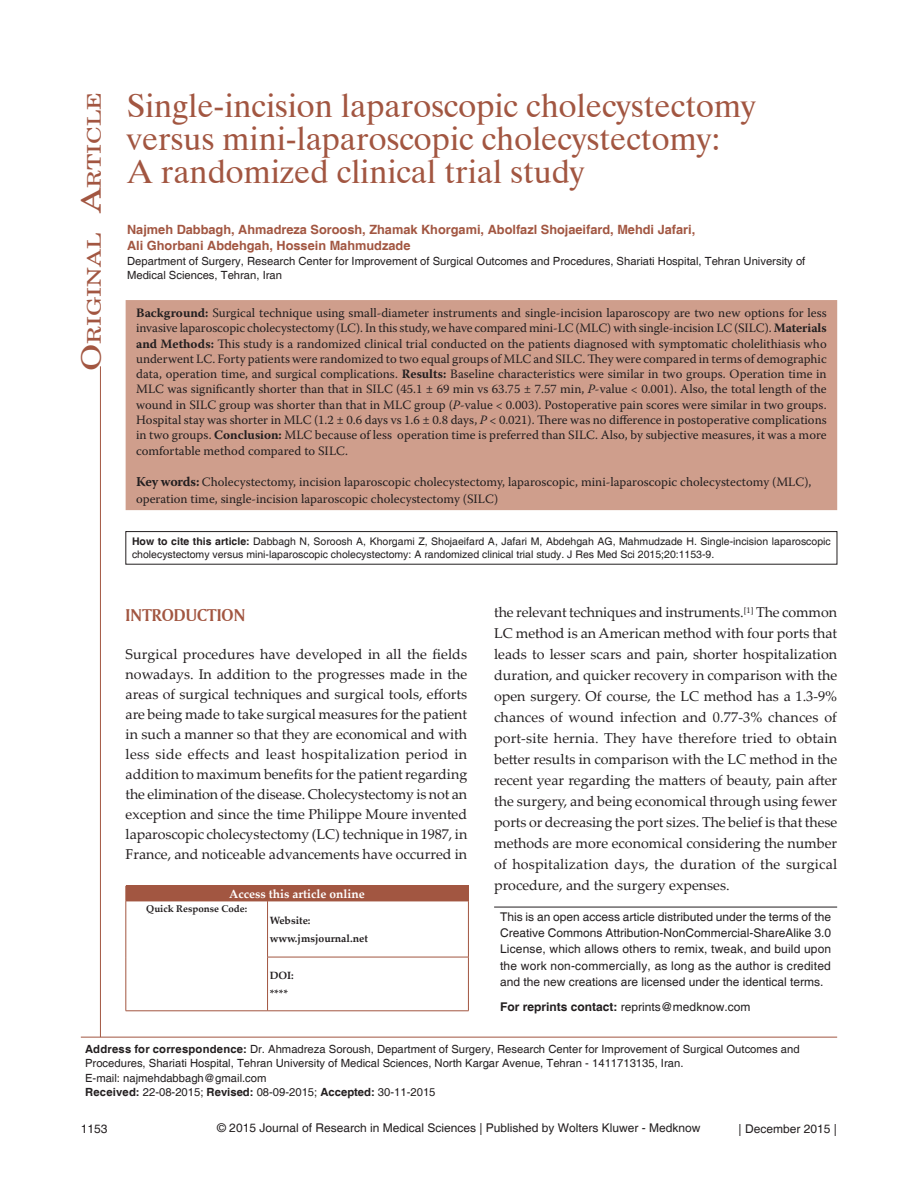
<style>
.page{position:relative;width:918px;height:1188px;background:#fff}
.page>*{position:absolute;margin:0;border:0;box-sizing:border-box;transform-origin:0 0}
.AT{font:33px/33px "Dutch 801 BT";color:#a25641}
.AH{font:18.9px "New Century Schlbk";color:#a25641;scale:1.3 1}
.t1{font:18px "Amerigo BT Bold A";color:#a25641}
.TX{font:14.25px/21px "Palatino Linotype";color:#231f20;text-align:justify}
.ABS{font:12.75px/15.3px "Warnock Pro";color:#231f20;text-align:justify}
.KWD{font:12.75px/16.5px "Warnock Pro";color:#231f20}
.AU{font:700 12.75px/16.5px "Helvetica";color:#a25641}
.C{font:12px/16.2px "Helvetica";color:#231f20;text-align:justify}
.AAO{font:700 12px "Palatino Linotype";color:#fff}
.ADD{font:11.25px/14.5px "Helvetica";color:#231f20}
.AFF{font:11.25px/14.7px "Helvetica";color:#231f20}
.HIS{font:11.25px "Helvetica";color:#231f20}
.SRC{font:10.5px/12.6px "Helvetica";color:#231f20}
.Web{font:700 10.5px/18.6px "Palatino Linotype";color:#231f20}
.QRC{font:700 9.75px "Palatino Linotype";color:#231f20}
.s1{font-size:27px}
.s2{font-weight:700}
.s3{font-style:italic}
.s4{font-weight:700;font-size:13.5px}
</style>
<div class="page">
<div style="left:126px;top:301px;width:710px;height:208px;background:#cf9e8c"></div>
<div style="left:126px;top:300px;width:711px;height:210px;border:2px solid #cf9e8c"></div>
<hr style="left:81px;top:1037px;width:756px;height:1px;background:#a25641">
<hr style="left:100px;top:366px;width:1px;height:671px;background:#a25641">
<hr style="left:494px;top:907px;width:343px;height:1px;background:#231f20">
<div style="left:126px;top:886px;width:342px;height:15px;background:#a25641"></div>
<svg style="left:468px;top:886px;width:1px;height:15px"></svg>
<hr style="left:126px;top:901px;width:1px;height:56px;background:#a25641">
<hr style="left:126px;top:957px;width:1px;height:54px;background:#a25641">
<hr style="left:126px;top:901px;width:142px;height:1px;background:#a25641">
<hr style="left:267px;top:901px;width:1px;height:56px;background:#a25641">
<hr style="left:268px;top:901px;width:201px;height:1px;background:#a25641">
<hr style="left:468px;top:901px;width:1px;height:56px;background:#a25641">
<hr style="left:126px;top:1011px;width:142px;height:1px;background:#a25641">
<hr style="left:267px;top:957px;width:1px;height:54px;background:#a25641">
<hr style="left:267px;top:957px;width:202px;height:1px;background:#a25641">
<hr style="left:468px;top:957px;width:1px;height:54px;background:#a25641">
<hr style="left:268px;top:1011px;width:201px;height:1px;background:#a25641">
<div style="left:126px;top:531px;width:711px;height:33px;border:1px solid #231f20"></div>
<p class="AH" style="left:83px;top:371px;width:216px;rotate:-90deg"><span class="s1">O</span>riginal <span class="s1">A</span>rticle</p>
<p class="AT" style="left:127px;top:89px;width:630px">Single-incision laparoscopic cholecystectomy versus mini-laparoscopic cholecystectomy:<br>A randomized clinical trial study</p>
<p class="AU" style="left:127px;top:221px;width:570px">Najmeh Dabbagh, Ahmadreza Soroosh, Zhamak Khorgami, Abolfazl Shojaeifard, Mehdi Jafari,<br>Ali Ghorbani Abdehgah, Hossein Mahmudzade</p>
<p class="AFF" style="left:127px;top:254px;width:680px">Department of Surgery, Research Center for Improvement of Surgical Outcomes and Procedures, Shariati Hospital, Tehran University of<br>Medical Sciences, Tehran, Iran</p>
<p class="ABS" style="left:136px;top:305px;width:692px"><span class="s2">Background:</span> Surgical technique using small-diameter instruments and single-incision laparoscopy are two new options for less invasive laparoscopic cholecystectomy (LC). In this study, we have compared mini-LC (MLC) with single-incision LC (SILC). <span class="s2">Materials and Methods:</span> This study is a randomized clinical trial conducted on the patients diagnosed with symptomatic cholelithiasis who underwent LC. Forty patients were randomized to two equal groups of MLC and SILC. They were compared in terms of demographic data, operation time, and surgical complications. <span class="s2">Results:</span> Baseline characteristics were similar in two groups. Operation time in MLC was significantly shorter than that in SILC (45.1 ± 69 min vs 63.75 ± 7.57 min, <span class="s3">P</span>-value &lt; 0.001). Also, the total length of the wound in SILC group was shorter than that in MLC group (<span class="s3">P</span>-value &lt; 0.003). Postoperative pain scores were similar in two groups.<br>Hospital stay was shorter in MLC (1.2 ± 0.6 days vs 1.6 ± 0.8 days, <span class="s3">P</span> &lt; 0.021). There was no difference in postoperative complications in two groups. <span class="s2">Conclusion:</span> MLC because of less operation time is preferred than SILC. Also, by subjective measures, it was a more comfortable method compared to SILC.</p>
<p class="KWD" style="left:136px;top:473px;width:677px"><span class="s4">Key words:</span> Cholecystectomy, incision laparoscopic cholecystectomy, laparoscopic, mini-laparoscopic cholecystectomy (MLC), operation time, single-incision laparoscopic cholecystectomy (SILC)</p>
<p class="SRC" style="left:132px;top:536px;width:700px"><span class="s2">How to cite this article:</span> Dabbagh N, Soroosh A, Khorgami Z, Shojaeifard A, Jafari M, Abdehgah AG, Mahmudzade H. Single-incision laparoscopic cholecystectomy versus mini-laparoscopic cholecystectomy: A randomized clinical trial study. J Res Med Sci 2015;20:1153-9.</p>
<h1 class="t1" style="left:126px;top:604px;width:121px">INTRODUCTION</h1>
<p class="TX" style="left:126px;top:643px;width:343px;line-height:20px">Surgical procedures have developed in all the fields nowadays. In addition to the progresses made in the areas of surgical techniques and surgical tools, efforts are being made to take surgical measures for the patient in such a manner so that they are economical and with less side effects and least hospitalization period in addition to maximum benefits for the patient regarding the elimination of the disease. Cholecystectomy is not an exception and since the time Philippe Moure invented laparoscopic cholecystectomy (LC) technique in 1987, in France, and noticeable advancements have occurred in</p>
<p class="AAO" style="left:229px;top:885px;width:137px">Access this article online</p>
<p class="QRC" style="left:146px;top:902px;width:102px">Quick Response Code:</p>
<p class="Web" style="left:270px;top:910px;width:100px">Website: www.jmsjournal.net</p>
<p class="Web" style="left:270px;top:965px;width:26px">DOI: ****</p>
<p class="TX" style="left:494px;top:601px;width:345px">the relevant techniques and instruments.<sup>[1]</sup> The common LC method is an American method with four ports that leads to lesser scars and pain, shorter hospitalization duration, and quicker recovery in comparison with the open surgery. Of course, the LC method has a 1.3-9% chances of wound infection and 0.77-3% chances of port-site hernia. They have therefore tried to obtain better results in comparison with the LC method in the recent year regarding the matters of beauty, pain after the surgery, and being economical through using fewer ports or decreasing the port sizes. The belief is that these methods are more economical considering the number of hospitalization days, the duration of the surgical procedure, and the surgery expenses.</p>
<p class="C" style="left:500px;top:909px;width:333px">This is an open access article distributed under the terms of the Creative Commons Attribution-NonCommercial-ShareAlike 3.0<br>License, which allows others to remix, tweak, and build upon the work non-commercially, as long as the author is credited and the new creations are licensed under the identical terms.</p>
<p class="C" style="left:500px;top:999px;width:252px"><span class="s2">For reprints contact:</span> reprints@medknow.com</p>
<p class="ADD" style="left:85px;top:1042px;width:716px"><span class="s2">Address for correspondence:</span> Dr. Ahmadreza Soroush, Department of Surgery, Research Center for Improvement of Surgical Outcomes and<br>Procedures, Shariati Hospital, Tehran University of Medical Sciences, North Kargar Avenue, Tehran - 1411713135, Iran.<br>E-mail: najmehdabbagh@gmail.com</p>
<p class="HIS" style="left:85px;top:1086px;width:352px"><span class="s2">Received:</span> 22-08-2015; <span class="s2">Revised:</span> 08-09-2015; <span class="s2">Accepted:</span> 30-11-2015</p>
<p class="C" style="left:81px;top:1122px;width:28px">1153</p>
<p class="C" style="left:217px;top:1121px;width:485px">© 2015 Journal of Research in Medical Sciences | Published by Wolters Kluwer - Medknow</p>
<p class="C" style="left:739px;top:1121px;width:100px">| December 2015 |</p>
</div>
